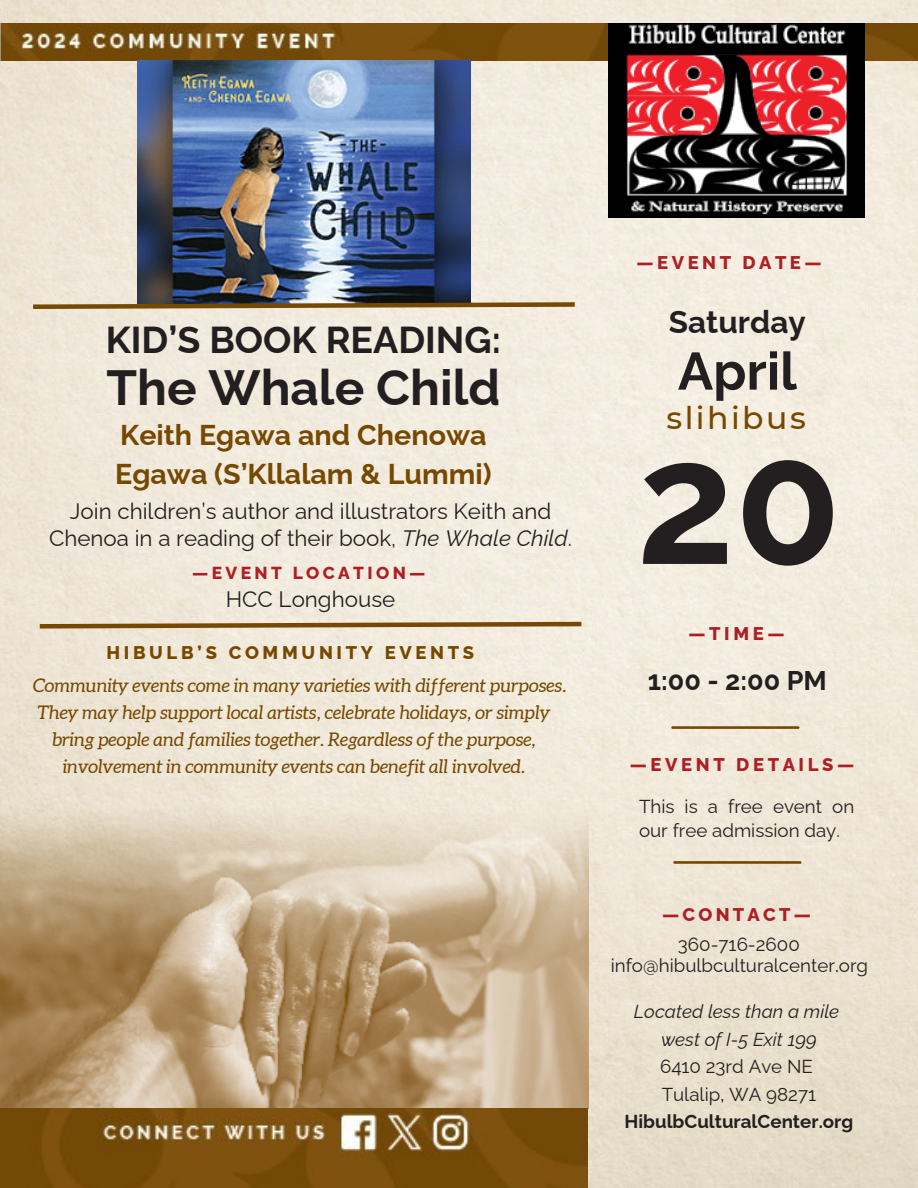
<style>
.page{position:relative;width:918px;height:1188px;background:#fff}
.page>*{position:absolute;margin:0;border:0;box-sizing:border-box;transform-origin:0 0}
.t1{font:700 173.85px "Raleway";color:#231f20}
.t2{font:700 52.5px "Raleway";color:#231f20}
.t3{font:700 49.5px "Raleway";color:#231f20}
.t4{font:700 37.5px "Raleway";color:#231f20}
.t5{font:700 31.5px "Raleway";color:#231f20}
.t6{font:500 31.5px "Montserrat";letter-spacing:.08em;color:#764800}
.t7{font:700 28.65px/39.3px "Raleway";color:#764800}
.t8{font:700 27px "Raleway";color:#231f20}
.t9{font:22.35px/27px "Raleway";color:#231f20;text-align:center}
.t10{font:italic 18.75px "Aleo";color:#764800}
.t11{font:18.75px/23.7px "Raleway";color:#231f20}
.t12{font:italic 18.75px "Raleway";color:#231f20}
.t13{font:700 18.75px "Raleway";color:#231f20}
.t14{font:800 18.3px "Raleway";letter-spacing:.195em;color:#ad1f24}
.t15{font:800 18.3px "Raleway";letter-spacing:.2em;color:#764800}
.t16{font:800 17.4px "Raleway";letter-spacing:.195em;color:#ad1f24}
.s1{font-style:italic}
.s2{font-weight:500}
</style>
<div class="page">
<img style="left:0;top:0;width:918px;height:1188px">
<img style="left:0;top:809px;width:588px;height:379px">
<svg style="left:671px;top:726px;width:129px;height:3px"></svg>
<svg style="left:673px;top:861px;width:128px;height:3px"></svg>
<img style="left:0;top:23px;width:918px;height:38px">
<img style="left:609px;top:23px;width:255px;height:194px">
<svg style="left:35px;top:620px;width:551px;height:11px;background:#bfa883"></svg>
<img style="left:137px;top:61px;width:333px;height:239px">
<svg style="left:29px;top:300px;width:550px;height:11px;background:#9e8b6b"></svg>
<p class="t4" style="left:106px;top:318px;width:397px">KID’S BOOK READING:</p>
<p class="t3" style="left:106px;top:359px;width:395px">The Whale Child</p>
<p class="t7" style="left:115px;top:415px;width:378px">Keith Egawa and Chenowa<br>Egawa (S’Kllalam &amp; Lummi)</p>
<p class="t9" style="left:49px;top:498px;width:524px">Join children’s author and illustrators Keith and<br>Chenoa in a reading of their book, <span class="s1">The Whale Child</span>.</p>
<p class="t16" style="left:192px;top:563px;width:235px">—EVENT LOCATION—</p>
<p class="t9" style="left:226px;top:586px;width:171px">HCC Longhouse</p>
<p class="t15" style="left:106px;top:642px;width:369px">HIBULB’S COMMUNITY EVENTS</p>
<h6 class="t10" style="left:33px;top:674px;width:535px">Community events come in many varieties with different purposes.</h6>
<h6 class="t10" style="left:38px;top:701px;width:514px">They may help support local artists, celebrate holidays, or simply</h6>
<h6 class="t10" style="left:52px;top:728px;width:485px">bring people and families together. Regardless of the purpose,</h6>
<h6 class="t10" style="left:63px;top:755px;width:464px">involvement in community events can benefit all involved.</h6>
<h3 class="t14" style="left:636px;top:252px;width:187px">—EVENT DATE—</h3>
<h3 class="t5" style="left:669px;top:304px;width:138px">Saturday</h3>
<h3 class="t2" style="left:678px;top:340px;width:120px">April</h3>
<h3 class="t6" style="left:666px;top:399px;width:141px">slihibus</h3>
<h2 class="t1" style="left:637px;top:401px;width:206px">20</h2>
<p class="t14" style="left:688px;top:623px;width:98px">—TIME—</p>
<p class="t8" style="left:648px;top:664px;width:181px">1:00 - 2:00 PM</p>
<h5 class="t14" style="left:630px;top:754px;width:226px">—EVENT DETAILS—</h5>
<h4 class="t11" style="left:639px;top:795px;width:217px">This is a free event on our free admission day.</h4>
<h6 class="t14" style="left:662px;top:904px;width:150px">—CONTACT—</h6>
<p class="t11" style="left:611px;top:935px;width:259px;line-height:20.2px;text-align:center">360-716-2600 info@hibulbculturalcenter<span class="s2">.</span>org</p>
<h6 class="t12" style="left:634px;top:1000px;width:207px">Located less than a mile</h6>
<p class="t12" style="left:661px;top:1028px;width:157px">west of I-5 Exit 199</p>
<p class="t11" style="left:660px;top:1054px;width:154px">6410 23rd Ave NE</p>
<p class="t11" style="left:662px;top:1083px;width:156px">Tulalip<span class="s2">,</span> WA 98271</p>
<h6 class="t13" style="left:624px;top:1110px;width:230px">HibulbCulturalCenter.org</h6>
</div>
